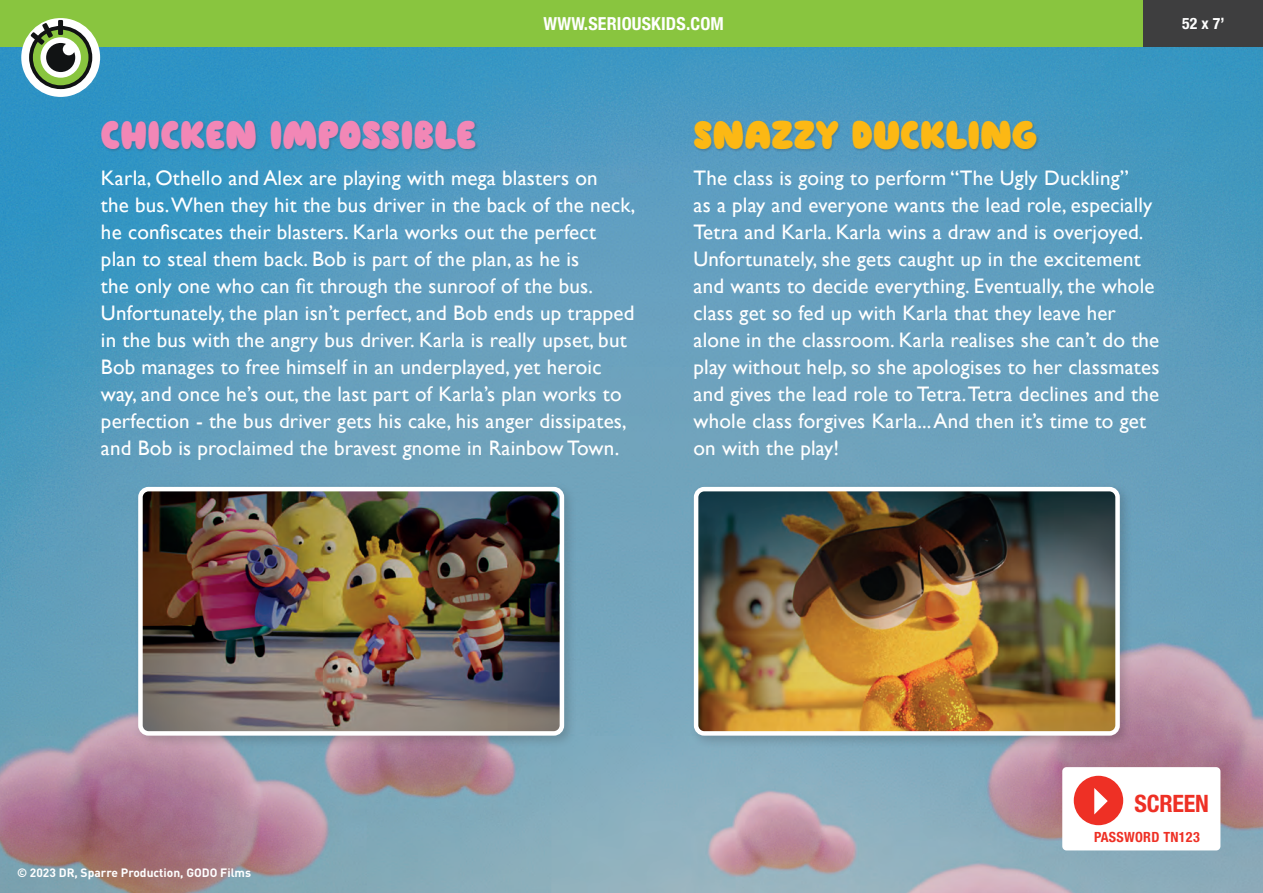
<style>
.page{position:relative;width:1263px;height:893px;background:#fff}
.page>*{position:absolute;margin:0;border:0;box-sizing:border-box;transform-origin:0 0}
.t1{font:40.5px "Nugget";letter-spacing:.01em;color:#f287b6}
.t2{font:40.5px "Nugget";letter-spacing:.01em;color:#fcb814}
.t3{font:700 condensed 24px "Helvetica Neue LT Std";letter-spacing:-.01em;color:#ee3025}
.t4{font:21px/27px "Gill Sans";letter-spacing:.01em;color:#fff}
.t5{font:700 condensed 18px "Helvetica Neue LT Std";letter-spacing:.01em;color:#fff}
.t6{font:700 condensed 15.75px "Helvetica Neue LT Std";color:#fff}
.t7{font:700 condensed 14.1px "Helvetica Neue LT Std";letter-spacing:.02em;color:#ee3025}
.t8{font:700 12px "DIN";color:#fff}
</style>
<div class="page">
<img style="left:0;top:47px;width:1263px;height:846px">
<div style="left:0;top:0;width:1263px;height:47px;background:#89c53f"></div>
<div style="left:21px;top:18px;width:79px;height:79px;background:#fff;border-radius:50%"></div>
<svg style="left:29px;top:26px;width:63px;height:63px"></svg>
<div style="left:33px;top:30px;width:55px;height:55px;background:#89c53f;border-radius:50%"></div>
<div style="left:40px;top:37px;width:41px;height:41px;background:#fff;border-radius:50%"></div>
<div style="left:46px;top:43px;width:29px;height:29px;background:#111314;border-radius:50%"></div>
<div style="left:63px;top:43px;width:12px;height:12px;background:#fff;border-radius:50%"></div>
<div style="left:58px;top:20px;width:5px;height:15px;background:#111314"></div>
<svg style="left:31px;top:23px;width:22px;height:22px"></svg>
<div style="left:133px;top:482px;width:444px;height:267px;background:#231f20;opacity:.2"></div>
<img style="left:143px;top:492px;width:416px;height:239px">
<div style="left:138px;top:487px;width:426px;height:249px;border:4px solid #fff;border-radius:8px"></div>
<div style="left:689px;top:482px;width:444px;height:267px;background:#231f20;opacity:.2"></div>
<img style="left:699px;top:492px;width:416px;height:239px">
<div style="left:694px;top:487px;width:426px;height:249px;border:4px solid #fff;border-radius:8px"></div>
<div style="left:1144px;top:0;width:119px;height:47px;background:#3e3e3f"></div>
<div style="left:101px;top:120px;width:378px;height:33px;background:#231f20;opacity:.2"></div>
<div style="left:693px;top:120px;width:347px;height:33px;background:#231f20;opacity:.2"></div>
<div style="left:1062px;top:767px;width:158px;height:83px;background:#fff;border-radius:4px"></div>
<div style="left:1074px;top:776px;width:49px;height:49px;background:#ee3025;border-radius:50%"></div>
<svg style="left:1094px;top:788px;width:14px;height:26px"></svg>
<p class="t5" style="left:544px;top:13px;width:182px">WWW.SERIOUSKIDS.COM</p>
<p class="t6" style="left:1182px;top:14px;width:44px">52 x 7’</p>
<h1 class="t1" style="left:101px;top:110px;width:377px">CHICKEN IMPOSSIBLE</h1>
<h1 class="t2" style="left:693px;top:110px;width:345px">SNAZZY DUCKLING</h1>
<p class="t4" style="left:101px;top:164px;width:536px">Karla, Othello and Alex are playing with mega blasters on<br>the bus. When they hit the bus driver in the back of the neck, he confiscates their blasters. Karla works out the perfect plan to steal them back. Bob is part of the plan, as he is<br>the only one who can fit through the sunroof of the bus.<br>Unfortunately, the plan isn’t perfect, and Bob ends up trapped in the bus with the angry bus driver. Karla is really upset, but Bob manages to free himself in an underplayed, yet heroic way, and once he’s out, the last part of Karla’s plan works to perfection - the bus driver gets his cake, his anger dissipates, and Bob is proclaimed the bravest gnome in Rainbow Town.</p>
<p class="t4" style="left:693px;top:165px;width:467px">The class is going to perform “The Ugly Duckling”<br>as a play and everyone wants the lead role, especially Tetra and Karla. Karla wins a draw and is overjoyed.<br>Unfortunately, she gets caught up in the excitement and wants to decide everything. Eventually, the whole class get so fed up with Karla that they leave her alone in the classroom. Karla realises she can’t do the play without help, so she apologises to her classmates and gives the lead role to Tetra. Tetra declines and the whole class forgives Karla... And then it’s time to get on with the play!</p>
<p class="t8" style="left:17px;top:865px;width:236px">© 2023 DR, Sparre Production, GODO Films</p>
<p class="t3" style="left:1134px;top:788px;width:76px">SCREEN</p>
<p class="t7" style="left:1094px;top:829px;width:107px">PASSWORD TN123</p>
</div>
